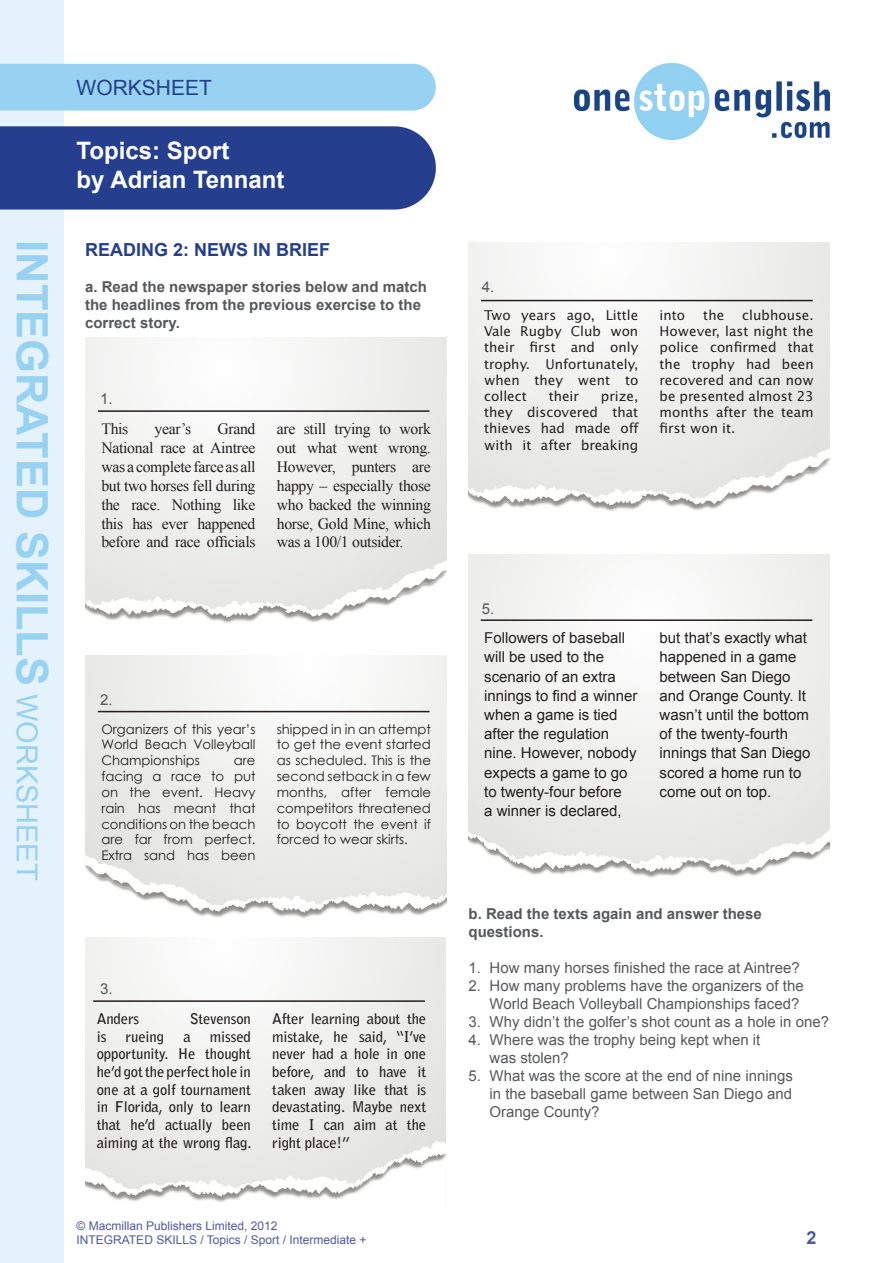
<style>
.page{position:relative;width:893px;height:1263px;background:#fff}
.page>*{position:absolute;margin:0;border:0;box-sizing:border-box;transform-origin:0 0}
.t1{font:700 43.35px "Arial";color:#97d2f2}
.t2{font:700 24px/28.8px "Arial";color:#fff}
.t3{font:21px "Arial";color:#253f8e}
.Body_Arial{font:700 18px "Arial";color:#253f8e}
.t4{font:700 18px "Arial";color:#4d5a9e}
.Body_Arial-2{font:15.75px/18.9px "Times New Roman";letter-spacing:-.02em;color:#231f20;text-align:justify}
.Body_Arial-3{font:15px/19.2px "Arial";color:#231f20}
.Body_Arial-4{font:15px/18px "Arial";color:#57585a;text-align:right}
.Body_Arial-5{font:700 15px/18px "Arial";color:#57585a}
.Arial_bold__rubic{font:15px "Arial";color:#57585a}
.Body_Arial-6{font:700 14.7px/17.7px "Bell Gothic Std";letter-spacing:-.01em;color:#231f20;text-align:justify}
.Body_Arial-7{font:13.5px/16.2px "Lucida Sans Std";color:#231f20;text-align:justify}
.Body_Arial-8{font:13.2px/15.9px "Century Gothic";color:#231f20;text-align:justify}
.t5{font:12px/14.4px "Arial";color:#4d5a9e}
.s1{font-weight:400;font-size:28.95px}
</style>
<div class="page">
<div style="left:0;top:0;width:64px;height:1263px;background:#e3f2fb"></div>
<img style="left:575px;top:64px;width:254px;height:75px">
<div style="left:0;top:126px;width:436px;height:84px;background:#253f8e"></div>
<div style="left:0;top:64px;width:436px;height:47px;background:#97d2f2"></div>
<img style="left:85px;top:337px;width:362px;height:286px">
<hr style="left:98px;top:410px;width:332px;height:2px;background:#231f20">
<img style="left:85px;top:937px;width:360px;height:265px">
<hr style="left:93px;top:1000px;width:332px;height:2px;background:#231f20">
<img style="left:85px;top:656px;width:362px;height:262px">
<hr style="left:98px;top:711px;width:332px;height:1px;background:#231f20">
<img style="left:468px;top:555px;width:362px;height:323px">
<img style="left:468px;top:242px;width:362px;height:269px">
<hr style="left:481px;top:619px;width:331px;height:2px;background:#231f20">
<hr style="left:481px;top:300px;width:332px;height:1px;background:#231f20">
<h1 class="t1" style="left:61px;top:240px;width:642px;rotate:90deg">INTEGRATED SKILLS <span class="s1">WORKSHEET</span></h1>
<h3 class="t3" style="left:77px;top:74px;width:137px">WORKSHEET</h3>
<h2 class="t2" style="left:77px;top:137px;width:210px">Topics: Sport<br>by Adrian Tennant</h2>
<p class="Body_Arial" style="left:85px;top:237px;width:247px">READING 2: NEWS IN BRIEF</p>
<p class="Body_Arial-5" style="left:85px;top:278px;width:343px">a. Read the newspaper stories below and match the headlines from the previous exercise to the correct story.</p>
<p class="Arial_bold__rubic" style="left:100px;top:389px;width:14px">1.</p>
<p class="Body_Arial-2" style="left:101px;top:419px;width:156px;text-indent:116px">Grand National race at Aintree was a complete farce as all but two horses fell during the race. Nothing like this has ever happened before and race officials</p>
<p class="Body_Arial-2" style="left:277px;top:419px;width:156px">are still trying to work out what went wrong.<br>However, punters are happy – especially those who backed the winning horse, Gold Mine, which was a 100/1 outsider.</p>
<p class="Body_Arial-2" style="left:101px;top:419px;width:29px">This</p>
<p class="Body_Arial-2" style="left:155px;top:419px;width:38px">year’s</p>
<p class="Arial_bold__rubic" style="left:100px;top:690px;width:14px">2.</p>
<p class="Body_Arial-8" style="left:101px;top:720px;width:156px">Organizers of this year’s World Beach Volleyball Championships</p>
<p class="Body_Arial-8" style="left:101px;top:752px;width:156px;text-indent:133px">are facing a race to put on the event. Heavy rain has meant that conditions on the beach are far from perfect.<br>Extra sand has been</p>
<p class="Body_Arial-8" style="left:277px;top:720px;width:156px">shipped in in an attempt to get the event started as scheduled. This is the second setback in a few months, after female competitors threatened to boycott the event if forced to wear skirts.</p>
<p class="Arial_bold__rubic" style="left:100px;top:979px;width:14px">3.</p>
<p class="Body_Arial-6" style="left:97px;top:1010px;width:44px">Anders</p>
<p class="Body_Arial-6" style="left:190px;top:1010px;width:63px">Stevenson</p>
<p class="Body_Arial-6" style="left:97px;top:1028px;width:11px">is</p>
<p class="Body_Arial-6" style="left:126px;top:1028px;width:40px">rueing</p>
<p class="Body_Arial-6" style="left:183px;top:1028px;width:9px">a</p>
<p class="Body_Arial-6" style="left:97px;top:1028px;width:156px;text-indent:113px">missed opportunity. He thought he’d got the perfect hole in one at a golf tournament in Florida, only to learn that he’d actually been aiming at the wrong flag.</p>
<p class="Body_Arial-6" style="left:272px;top:1010px;width:156px">After learning about the mistake, he said, “I’ve never had a hole in one before, and to have it taken away like that is devastating. Maybe next time I can aim at the right place!”</p>
<p class="Arial_bold__rubic" style="left:482px;top:276px;width:14px">4.</p>
<p class="Body_Arial-7" style="left:484px;top:307px;width:156px">Two years ago, Little Vale Rugby Club won their first and only trophy. Unfortunately, when they went to collect</p>
<p class="Body_Arial-7" style="left:549px;top:388px;width:32px">their</p>
<p class="Body_Arial-7" style="left:484px;top:388px;width:156px;text-indent:117px">prize, they discovered that thieves had made off with it after breaking</p>
<p class="Body_Arial-7" style="left:660px;top:307px;width:156px;text-indent:83px">clubhouse.<br>However, last night the police confirmed that the trophy had been recovered and can now be presented almost 23 months after the team first won it.</p>
<p class="Body_Arial-7" style="left:660px;top:307px;width:27px">into</p>
<p class="Body_Arial-7" style="left:703px;top:307px;width:22px">the</p>
<p class="Arial_bold__rubic" style="left:482px;top:599px;width:14px">5.</p>
<p class="Body_Arial-3" style="left:484px;top:628px;width:155px">Followers of baseball will be used to the scenario of an extra innings to find a winner when a game is tied after the regulation nine. However, nobody expects a game to go to twenty-four before<br>a winner is declared,</p>
<p class="Body_Arial-3" style="left:660px;top:628px;width:152px">but that’s exactly what happened in a game between San Diego and Orange County. It wasn’t until the bottom of the twenty-fourth innings that San Diego scored a home run to come out on top.</p>
<p class="Body_Arial-5" style="left:468px;top:906px;width:295px">b. Read the texts again and answer these questions.</p>
<p class="Body_Arial-4" style="left:468px;top:959px;width:333px">1. How many horses finished the race at Aintree?</p>
<p class="Body_Arial-4" style="left:468px;top:977px;width:337px">2. How many problems have the organizers of the<br>World Beach Volleyball Championships faced?</p>
<p class="Body_Arial-4" style="left:468px;top:1013px;width:362px">3. Why didn’t the golfer’s shot count as a hole in one?</p>
<p class="Body_Arial-4" style="left:489px;top:1031px;width:272px;text-align:left;text-indent:-21px">4. Where was the trophy being kept when it was stolen?</p>
<p class="Body_Arial-4" style="left:489px;top:1067px;width:305px;text-align:justify;text-indent:-21px">5. What was the score at the end of nine innings in the baseball game between San Diego and Orange County?</p>
<p class="t5" style="left:77px;top:1218px;width:292px">© Macmillan Publishers Limited, 2012<br>INTEGRATED SKILLS / Topics / Sport / Intermediate +</p>
<p class="t4" style="left:806px;top:1226px;width:12px">2</p>
</div>
